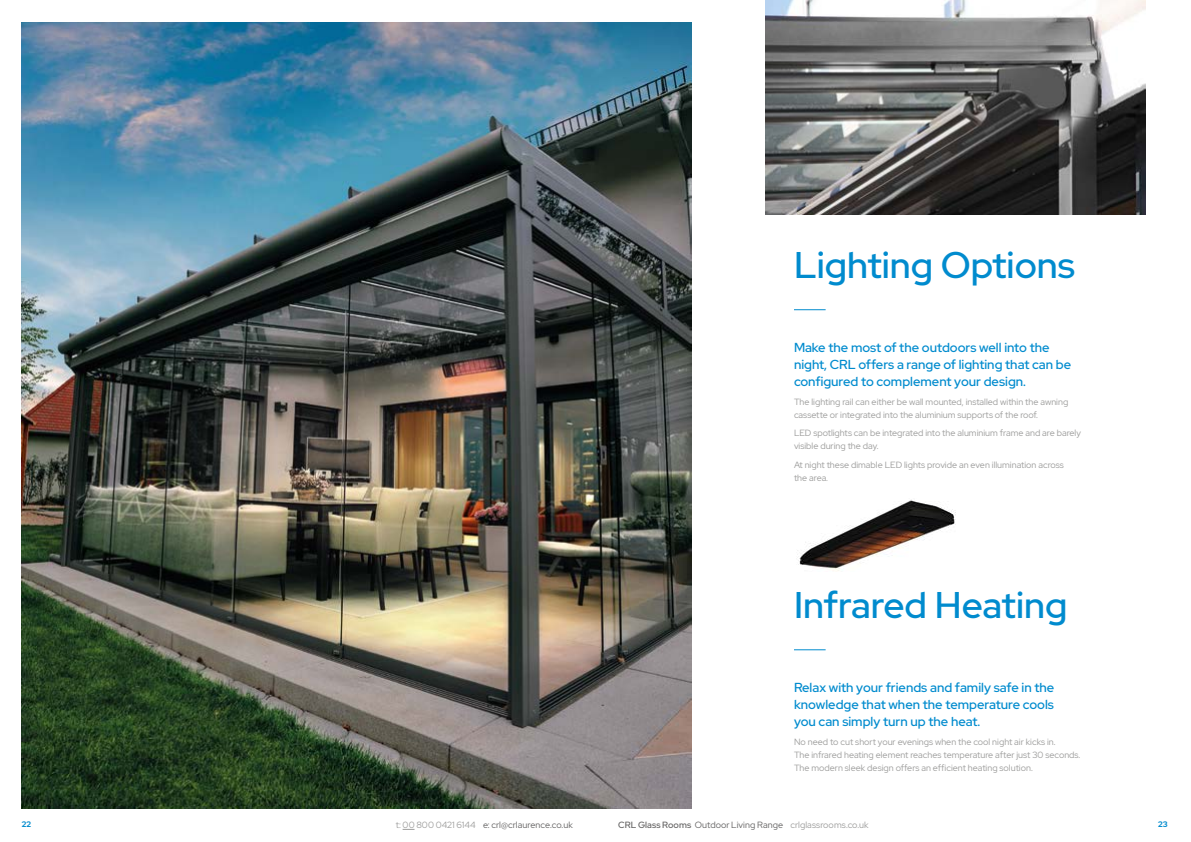
<style>
.page{position:relative;width:1191px;height:842px;background:#fff}
.page>*{position:absolute;margin:0;border:0;box-sizing:border-box;transform-origin:0 0}
.t1{font:500 37px "Red Hat Display";color:#008bce}
.t2{font:500 13px/17px "Red Hat Display";color:#008bce}
.t3{font:9px/13px "Red Hat Display";color:#9d9d9c}
.t4{font:9px "Red Hat Display";letter-spacing:.005em;color:#646363}
.t5{font:700 8px "Red Hat Display";color:#008bce}
.s1{color:#9d9d9c}
.s2{font-weight:500;color:#646363}
.s3{color:#646363}
</style>
<div class="page">
<svg style="left:402px;top:829px;width:12px;height:1px"></svg>
<img style="left:22px;top:23px;width:669px;height:786px">
<img style="left:765px;top:0;width:380px;height:214px">
<hr style="left:794px;top:309px;width:31px;height:1px;background:#008bce">
<hr style="left:794px;top:649px;width:31px;height:1px;background:#008bce">
<img style="left:797px;top:499px;width:158px;height:72px">
<h1 class="t1" style="left:794px;top:240px;width:283px">Lighting Options</h1>
<h2 class="t2" style="left:794px;top:339px;width:279px">Make the most of the outdoors well into the night, CRL offers a range of lighting that can be configured to complement your design.</h2>
<p class="t3" style="left:794px;top:395px;width:276px">The lighting rail can either be wall mounted, installed within the awning cassette or integrated into the aluminium supports of the roof.</p>
<p class="t3" style="left:794px;top:426px;width:288px">LED spotlights can be integrated into the aluminium frame and are barely visible during the day.</p>
<p class="t3" style="left:794px;top:458px;width:271px">At night these dimable LED lights provide an even illumination across the area.</p>
<h1 class="t1" style="left:794px;top:581px;width:275px">Infrared Heating</h1>
<h2 class="t2" style="left:794px;top:679px;width:262px;text-align:justify">Relax with your friends and family safe in the knowledge that when the temperature cools you can simply turn up the heat.</h2>
<p class="t3" style="left:794px;top:735px;width:288px">No need to cut short your evenings when the cool night air kicks in.<br>The infrared heating element reaches temperature after just 30 seconds.<br>The modern sleek design offers an efficient heating solution.</p>
<p class="t5" style="left:22px;top:819px;width:11px">22</p>
<p class="t4" style="left:396px;top:819px;width:179px"><span class="s1">t: 00 800 0421 6144</span> e: crl@crlaurence.co.uk</p>
<p class="t3" style="left:618px;top:819px;width:252px"><span class="s2">CRL Glass Rooms</span> <span class="s3">Outdoor Living Range</span> crlglassrooms.co.uk</p>
<p class="t5" style="left:1158px;top:819px;width:11px">23</p>
</div>
